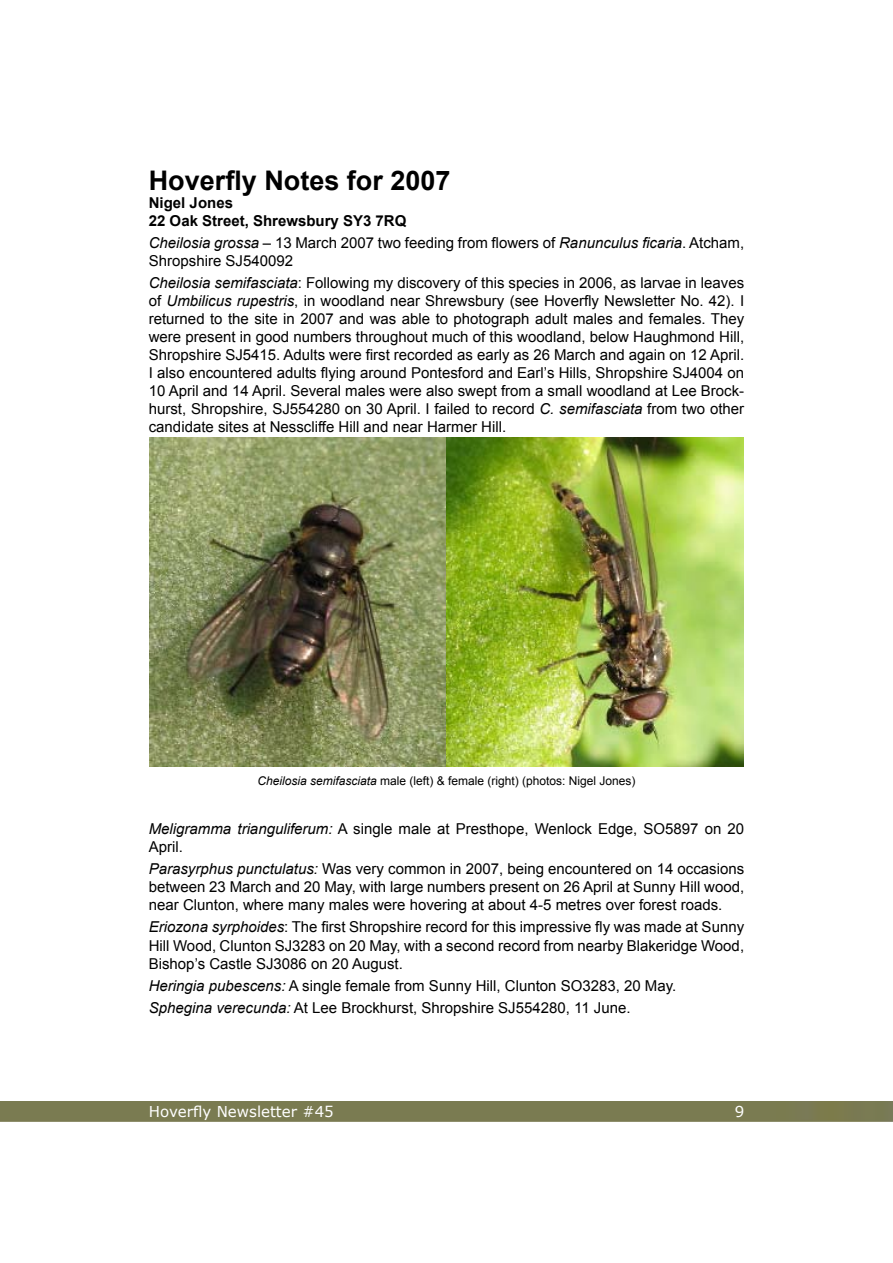
<style>
.page{position:relative;width:893px;height:1263px;background:#fff}
.page>*{position:absolute;margin:0;border:0;box-sizing:border-box;transform-origin:0 0}
.t1{font:700 27px "Arial";color:#000}
.t2{font:15px/18px "Arial";color:#000}
.t3{font:700 15px/18px "Arial";color:#000}
.t4{font:15px "Verdana";color:#fff}
.t5{font:12px "Arial";color:#000}
.s1{font-style:italic}
</style>
<div class="page">
<div style="left:0;top:1101px;width:893px;height:21px;background:#7a7b51"></div>
<img style="left:149px;top:437px;width:595px;height:329px">
<h1 class="t1" style="left:149px;top:162px;width:303px">Hoverfly Notes for 2007</h1>
<p class="t3" style="left:149px;top:194px;width:259px">Nigel Jones<br>22 Oak Street, Shrewsbury SY3 7RQ</p>
<p class="t2" style="left:149px;top:234px;width:597px"><span class="s1">Cheilosia grossa</span> – 13 March 2007 two feeding from flowers of <span class="s1">Ranunculus ficaria</span>. Atcham,<br>Shropshire SJ540092</p>
<p class="t2" style="left:149px;top:274px;width:597px;text-align:justify"><span class="s1">Cheilosia semifasciata</span>: Following my discovery of this species in 2006, as larvae in leaves of <span class="s1">Umbilicus rupestris</span>, in woodland near Shrewsbury (see Hoverfly Newsletter No. 42). I returned to the site in 2007 and was able to photograph adult males and females. They were present in good numbers throughout much of this woodland, below Haughmond Hill, Shropshire SJ5415. Adults were first recorded as early as 26 March and again on 12 April.<br>I also encountered adults flying around Pontesford and Earl’s Hills, Shropshire SJ4004 on 10 April and 14 April. Several males were also swept from a small woodland at Lee Brock&shy;hurst, Shropshire, SJ554280 on 30 April. I failed to record <span class="s1">C. semifasciata</span> from two other candidate sites at Nesscliffe Hill and near Harmer Hill.</p>
<p class="t5" style="left:257px;top:773px;width:380px"><span class="s1">Cheilosia semifasciata</span> male (left) &amp; female (right) (photos: Nigel Jones)</p>
<p class="t2" style="left:149px;top:820px;width:597px"><span class="s1">Meligramma trianguliferum:</span> A single male at Presthope, Wenlock Edge, SO5897 on 20<br>April.</p>
<p class="t2" style="left:149px;top:860px;width:597px;text-align:justify"><span class="s1">Parasyrphus punctulatus:</span> Was very common in 2007, being encountered on 14 occasions between 23 March and 20 May, with large numbers present on 26 April at Sunny Hill wood, near Clunton, where many males were hovering at about 4-5 metres over forest roads.</p>
<p class="t2" style="left:149px;top:918px;width:597px;text-align:justify"><span class="s1">Eriozona syrphoides</span>: The first Shropshire record for this impressive fly was made at Sunny Hill Wood, Clunton SJ3283 on 20 May, with a second record from nearby Blakeridge Wood, Bishop’s Castle SJ3086 on 20 August.</p>
<p class="t2" style="left:149px;top:974px;width:529px;line-height:22.2px"><span class="s1">Heringia pubescens:</span> A single female from Sunny Hill, Clunton SO3283, 20 May.<br><span class="s1">Sphegina verecunda:</span> At Lee Brockhurst, Shropshire SJ554280, 11 June.</p>
<p class="t4" style="left:149px;top:1102px;width:186px">Hoverfly Newsletter #45</p>
<p class="t4" style="left:735px;top:1102px;width:11px">9</p>
</div>
